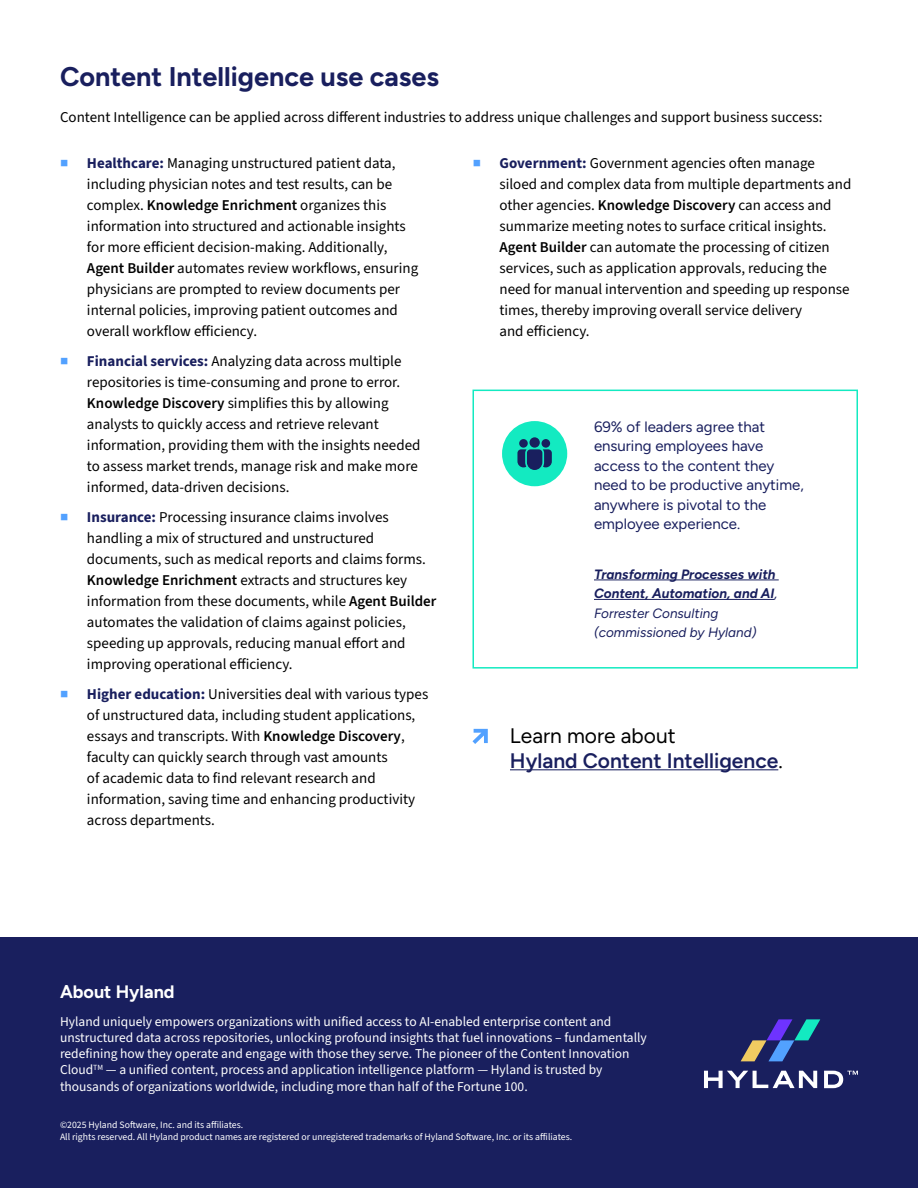
<style>
.page{position:relative;width:918px;height:1188px;background:#fff}
.page>*{position:absolute;margin:0;border:0;box-sizing:border-box;transform-origin:0 0}
.t1{font:700 27px "Figtree";color:#191f5e}
.t2{font:600 21px/25.2px "Figtree";color:#191f5e}
.t3{font:700 18px "Figtree";color:#fff}
.t4{font:15px/21px "Source Sans 3";color:#000}
.t5{font:15px/19.5px "Figtree";color:#191f5e}
.t6{font:13.5px/16.2px "Source Sans 3";color:#fff}
.t7{font:italic 700 13.5px/19.5px "Figtree";color:#191f5e}
.t8{font:9.75px/11.7px "Source Sans 3";color:#fff}
.s1{color:#52a1ff}
.s2{font-weight:700;color:#191f5e}
.s3{font-weight:600}
.s4{font-weight:400}
.s5{font-weight:400;color:#000}
</style>
<div class="page">
<div style="left:0;top:937px;width:918px;height:251px;background:#191f5e"></div>
<hr style="left:594px;top:580px;width:185px;height:1px;background:#191f5e">
<hr style="left:594px;top:599px;width:181px;height:1px;background:#191f5e">
<div style="left:472px;top:390px;width:386px;height:279px;border:2px solid #13eac1"></div>
<div style="left:502px;top:421px;width:65px;height:65px;background:#13eac1;border-radius:50%"></div>
<hr style="left:510px;top:769px;width:268px;height:1px;background:#191f5e">
<svg style="left:472px;top:729px;width:16px;height:15px"></svg>
<svg style="left:517px;top:437px;width:35px;height:33px"></svg>
<svg style="left:704px;top:1071px;width:154px;height:17px"></svg>
<svg style="left:741px;top:1019px;width:79px;height:42px"></svg>
<h1 class="t1" style="left:60px;top:60px;width:381px">Content Intelligence use cases</h1>
<p class="t4" style="left:60px;top:106px;width:764px">Content Intelligence can be applied across different industries to address unique challenges and support business success:</p>
<p class="t4" style="left:87px;top:152px;width:333px;text-indent:-27px"><span class="s1">■</span> <span class="s2">Healthcare:</span> Managing unstructured patient data, including physician notes and test results, can be complex. <span class="s3">Knowledge Enrichment</span> organizes this information into structured and actionable insights for more efficient decision-making. Additionally, <span class="s3">Agent Builder</span> automates review workflows, ensuring physicians are prompted to review documents per internal policies, improving patient outcomes and overall workflow efficiency.</p>
<p class="t4" style="left:87px;top:350px;width:335px;text-indent:-27px"><span class="s1">■</span> <span class="s2">Financial services:</span> Analyzing data across multiple repositories is time-consuming and prone to error.<br><span class="s3">Knowledge Discovery</span> simplifies this by allowing analysts to quickly access and retrieve relevant information, providing them with the insights needed to assess market trends, manage risk and make more informed, data-driven decisions.</p>
<p class="t4" style="left:87px;top:506px;width:351px;text-indent:-27px"><span class="s1">■</span> <span class="s2">Insurance:</span> Processing insurance claims involves handling a mix of structured and unstructured documents, such as medical reports and claims forms.<br><span class="s3">Knowledge Enrichment</span> extracts and structures key information from these documents, while <span class="s3">Agent Builder </span>automates the validation of claims against policies, speeding up approvals, reducing manual effort and improving operational efficiency.</p>
<p class="t4" style="left:87px;top:683px;width:343px;text-indent:-27px"><span class="s1">■</span> <span class="s2">Higher education:</span> Universities deal with various types of unstructured data, including student applications, essays and transcripts. With <span class="s3">Knowledge Discovery</span>, faculty can quickly search through vast amounts<br>of academic data to find relevant research and information, saving time and enhancing productivity across departments.</p>
<p class="t4" style="left:499px;top:152px;width:353px;text-indent:-27px"><span class="s1">■</span> <span class="s2">Government:</span> Government agencies often manage siloed and complex data from multiple departments and other agencies. <span class="s3">Knowledge Discovery</span> can access and summarize meeting notes to surface critical insights.<br><span class="s3">Agent Builder</span> can automate the processing of citizen services, such as application approvals, reducing the need for manual intervention and speeding up response times, thereby improving overall service delivery<br>and efficiency.</p>
<p class="t5" style="left:594px;top:417px;width:211px">69% of leaders agree that ensuring employees have access to the content they need to be productive anytime, anywhere is pivotal to the employee experience.</p>
<p class="t7" style="left:594px;top:564px;width:185px">Transforming Processes with<br>Content, Automation, and AI<span class="s4">,<br>Forrester Consulting (commissioned by Hyland)</span></p>
<h2 class="t2" style="left:510px;top:722px;width:274px"><span class="s5">Learn more about<br></span>Hyland Content Intelligence<span class="s5">.</span></h2>
<p class="t3" style="left:60px;top:980px;width:116px">About Hyland</p>
<p class="t6" style="left:60px;top:1013px;width:588px">Hyland uniquely empowers organizations with unified access to AI-enabled enterprise content and unstructured data across repositories, unlocking profound insights that fuel innovations – fundamentally redefining how they operate and engage with those they serve. The pioneer of the Content Innovation Cloud<sup>TM</sup> — a unified content, process and application intelligence platform — Hyland is trusted by thousands of organizations worldwide, including more than half of the Fortune 100.</p>
<p class="t8" style="left:60px;top:1119px;width:514px">©2025 Hyland Software, Inc. and its affiliates.<br>All rights reserved. All Hyland product names are registered or unregistered trademarks of Hyland Software, Inc. or its affiliates.</p>
</div>
